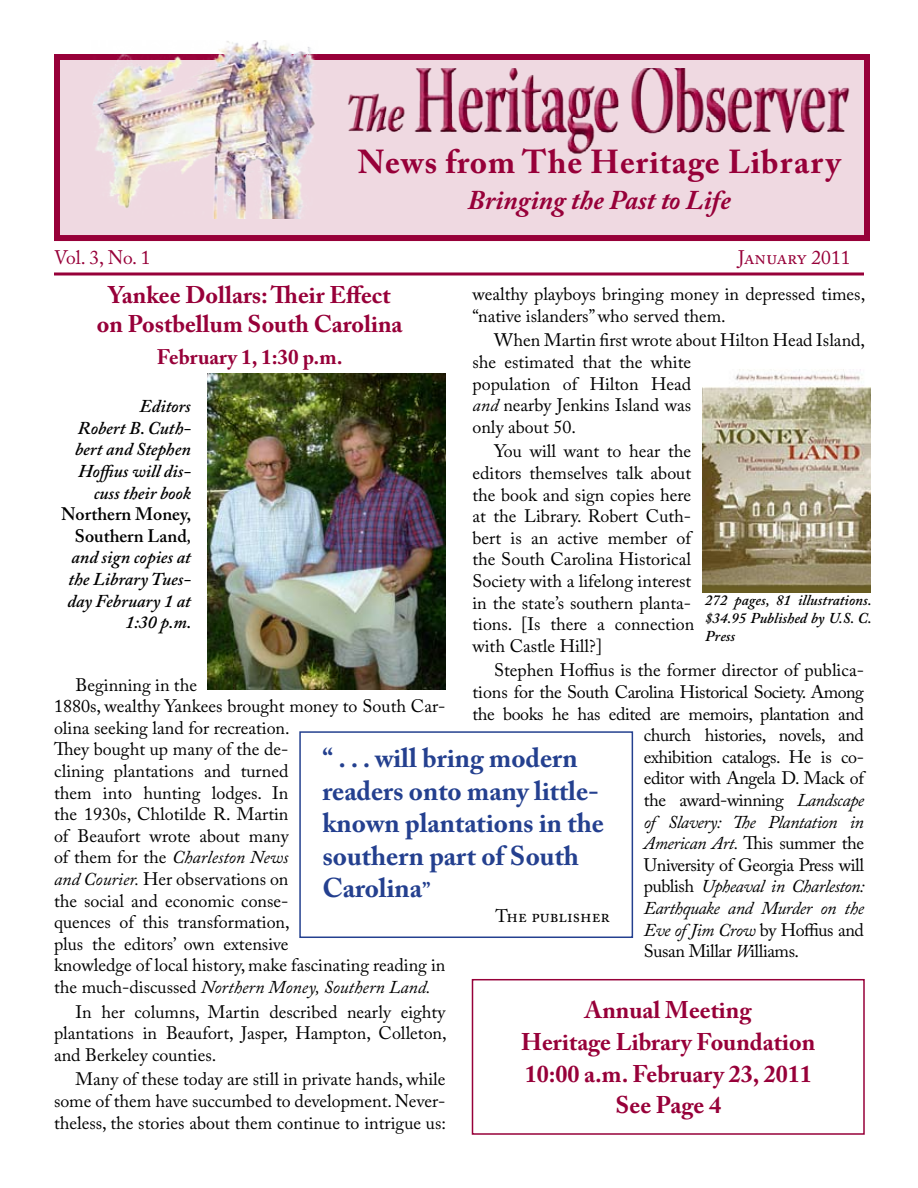
<style>
.page{position:relative;width:918px;height:1188px;background:#fff}
.page>*{position:absolute;margin:0;border:0;box-sizing:border-box;transform-origin:0 0}
.t1{font:700 33px "Adobe Caslon Pro";letter-spacing:.025em;color:#970039}
.t2{font:700 27px/32.4px "Adobe Caslon Pro";color:#24408f}
.t3{font:italic 700 27px "Adobe Caslon Pro";color:#970039}
.t4{font:700 24px/31.8px "Adobe Caslon Pro";color:#970039;text-align:center}
.t5{font:700 21px "Adobe Caslon Pro";color:#970039}
.t6{font:19.5px "Adobe Caslon Pro";letter-spacing:-.005em;color:#970039}
.t7{font:18px/21.6px "Adobe Caslon Pro";color:#000}
.t8{font:italic 600 18px/21.6px "Adobe Caslon Pro";color:#000;text-align:right}
.t9{font:italic 18px "Adobe Caslon Pro";letter-spacing:-.025em;color:#000}
.t10{font:18px "Adobe Caslon Pro";letter-spacing:-.025em;color:#000}
.t11{font:italic 600 15px/18px "Adobe Caslon Pro";color:#000;text-align:justify}
.s1{font-style:italic}
.s2{font-style:normal}
.s3{font-size:21px}
</style>
<div class="page">
<div style="left:57px;top:57px;width:810px;height:181px;background:#efd9e1"></div>
<div style="left:54px;top:54px;width:816px;height:187px;border:6px solid #970039"></div>
<img style="left:348px;top:68px;width:502px;height:86px">
<img style="left:92px;top:40px;width:227px;height:179px">
<hr style="left:54px;top:272px;width:810px;height:3px;background:#970039">
<img style="left:702px;top:369px;width:169px;height:224px">
<img style="left:208px;top:374px;width:238px;height:316px">
<div style="left:299px;top:731px;width:334px;height:207px;border:2px solid #24408f"></div>
<div style="left:472px;top:979px;width:393px;height:156px;border:2px solid #970039"></div>
<h1 class="t1" style="left:358px;top:143px;width:484px">News from The Heritage Library</h1>
<h2 class="t3" style="left:468px;top:184px;width:265px">Bringing the Past to Life</h2>
<p class="t6" style="left:54px;top:245px;width:98px">Vol. 3, No. 1</p>
<p class="t6" style="left:738px;top:245px;width:114px">January 2011</p>
<h3 class="t4" style="left:97px;top:280px;width:307px;line-height:28.8px">Yankee Dollars: Their Effect on Postbellum South Carolina</h3>
<p class="t5" style="left:157px;top:344px;width:187px">February 1, 1:30 p.m.</p>
<p class="t7" style="left:472px;top:283px;width:394px">wealthy playboys bringing money in depressed times, “native islanders” who served them.</p>
<p class="t7" style="left:472px;top:329px;width:394px;text-indent:22px">When Martin first wrote about Hilton Head Island, she estimated that the white<br>population of Hilton Head<br><span class="s1">and</span> nearby Jenkins Island was<br>only about 50.</p>
<p class="t7" style="left:472px;top:440px;width:223px;text-indent:22px">You will want to hear the editors themselves talk about the book and sign copies here at the Library. Robert Cuth&shy;bert is an active member of the South Carolina Historical<br>Society with a lifelong interest in the state’s southern planta&shy;tions. [Is there a connection with Castle Hill?]</p>
<p class="t7" style="left:494px;top:659px;width:371px">Stephen Hoffius is the former director of publica-</p>
<p class="t10" style="left:472px;top:681px;width:393px">tions for the South Carolina Historical Society. Among</p>
<p class="t7" style="left:472px;top:703px;width:393px">the books he has edited are memoirs, plantation and</p>
<p class="t7" style="left:644px;top:724px;width:222px">church histories, novels, and</p>
<p class="t7" style="left:644px;top:746px;width:222px">exhibition catalogs. He is co-</p>
<p class="t7" style="left:644px;top:767px;width:222px">editor with Angela D. Mack of</p>
<p class="t7" style="left:644px;top:789px;width:222px">the award-winning <span class="s1">Landscape</span></p>
<p class="t9" style="left:644px;top:811px;width:222px">of Slavery: The Plantation in</p>
<p class="t7" style="left:644px;top:832px;width:222px"><span class="s1">American Art.</span> This summer the</p>
<p class="t7" style="left:644px;top:854px;width:222px">University of Georgia Press will</p>
<p class="t9" style="left:644px;top:876px;width:222px"><span class="s2">publish</span> Upheaval in Charleston:</p>
<p class="t9" style="left:644px;top:897px;width:222px">Earthquake and Murder on the</p>
<p class="t9" style="left:644px;top:919px;width:222px">Eve of Jim Crow <span class="s2">by Hoffius and</span></p>
<p class="t7" style="left:644px;top:940px;width:157px">Susan Millar <span class="s1">W</span>illiams.</p>
<p class="t8" style="left:75px;top:395px;width:117px">Editors<br>Robert B. Cuth&shy;bert and Stephen<br>Hoffius will dis&shy;cuss their book</p>
<p class="t8" style="left:61px;top:503px;width:132px"><span class="s2">Northern Money,<br>Southern Land</span>, and sign copies at the Library Tues&shy;day February 1 at<br>1:30 p.m.</p>
<p class="t11" style="left:705px;top:591px;width:168px">272 pages, 81 illustrations. $34.95 Published by U.S. C.<br>Press</p>
<p class="t7" style="left:54px;top:674px;width:393px;text-indent:22px">Beginning in the<br>1880s, wealthy Yankees brought money to South Car&shy;olina seeking land for recreation.<br>They bought up many of the de-<br>clining plantations and turned<br>them into hunting lodges. In<br>the 1930s, Chlotilde R. Martin<br>of Beaufort wrote about many<br>of them for the <span class="s1">Charleston News<br>and Courier.</span> Her observations on<br>the social and economic conse-<br>quences of this transformation,<br>plus the editors’ own extensive<br>knowledge of local history, make fascinating reading in the much-discussed <span class="s1">Northern Money, Southern Land.</span></p>
<p class="t7" style="left:54px;top:1001px;width:394px;text-align:justify;text-indent:22px">In her columns, Martin described nearly eighty plantations in Beaufort, Jasper, Hampton, Colleton, and Berkeley counties.</p>
<p class="t7" style="left:54px;top:1068px;width:394px;text-align:justify;text-indent:22px">Many of these today are still in private hands, while some of them have succumbed to development. Never&shy;theless, the stories about them continue to intrigue us:</p>
<h2 class="t2" style="left:322px;top:742px;width:283px">“ . . . will bring modern readers onto many little&shy;known plantations in the southern part of South<br>Carolina<span class="s3">”</span></h2>
<p class="t7" style="left:496px;top:905px;width:116px">The publisher</p>
<h3 class="t4" style="left:521px;top:994px;width:295px">Annual Meeting<br>Heritage Library Foundation<br>10:00 a.m. February 23, 2011<br>See Page 4</h3>
</div>
